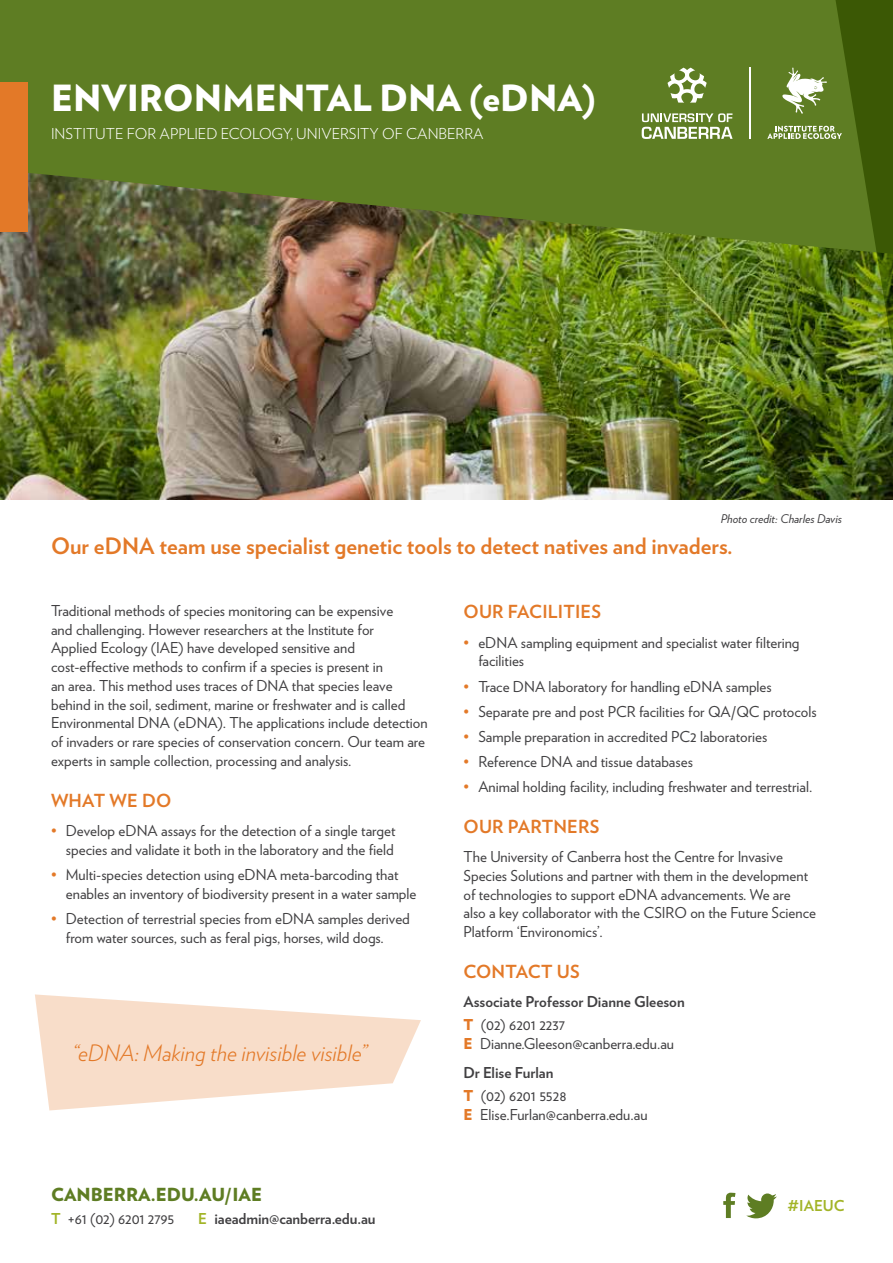
<style>
.page{position:relative;width:893px;height:1263px;background:#fff}
.page>*{position:absolute;margin:0;border:0;box-sizing:border-box;transform-origin:0 0}
.t1{font:900 36px "Verlag";color:#fff}
.t2{font:700 22.5px "Verlag";color:#e37928}
.t3{font:italic 300 22.5px "Verlag";color:#e37928}
.t4{font:700 18px "Verlag";letter-spacing:.01em;color:#e37928}
.t5{font:900 18px "Verlag";color:#5e7d23}
.t6{font:15px/18.8px "Verlag";color:#414042}
.t7{font:700 15px/23px "Verlag";color:#414042}
.t8{font:300 15px "Verlag";color:#fff}
.t9{font:700 15px "Verlag";color:#a2b427}
.t10{font:italic 12px "Verlag";color:#414042}
.s1{color:#e37928}
.s2{font-weight:700;color:#a2b427}
.s3{color:#a2b427}
.s4{font-weight:900;color:#e37928}
.s5{font-weight:400}
.s6{font-weight:700}
</style>
<div class="page">
<img style="left:0;top:254px;width:893px;height:245px">
<svg style="left:0;top:0;width:767px;height:254px;background:#5f7827"></svg>
<svg style="left:723px;top:1193px;width:12px;height:25px"></svg>
<svg style="left:746px;top:1193px;width:31px;height:25px"></svg>
<div style="left:0;top:82px;width:27px;height:149px;background:#e37928"></div>
<svg style="left:642px;top:113px;width:91px;height:26px"></svg>
<svg style="left:667px;top:68px;width:40px;height:35px"></svg>
<hr style="left:749px;top:68px;width:1px;height:71px;background:#fff">
<svg style="left:767px;top:0;width:126px;height:432px;background:#56721e"></svg>
<svg style="left:35px;top:994px;width:386px;height:116px"></svg>
<h1 class="t1" style="left:51px;top:68px;width:547px">ENVIRONMENTAL DNA (eDNA)</h1>
<p class="t8" style="left:51px;top:123px;width:434px">INSTITUTE FOR APPLIED ECOLOGY, UNIVERSITY OF CANBERRA</p>
<p class="t10" style="left:721px;top:509px;width:123px">Photo credit: Charles Davis</p>
<h2 class="t2" style="left:51px;top:528px;width:683px">Our eDNA team use specialist genetic tools to detect natives and invaders.</h2>
<p class="t6" style="left:51px;top:600px;width:378px">Traditional methods of species monitoring can be expensive<br>and challenging. However researchers at the Institute for<br>Applied Ecology (IAE) have developed sensitive and cost-effective methods to confirm if a species is present in<br>an area. This method uses traces of DNA that species leave behind in the soil, sediment, marine or freshwater and is called Environmental DNA (eDNA). The applications include detection of invaders or rare species of conservation concern. Our team are experts in sample collection, processing and analysis.</p>
<p class="t4" style="left:51px;top:786px;width:122px">WHAT WE DO</p>
<p class="t6" style="left:51px;top:820px;width:346px;text-align:right"><span class="s1">•</span> Develop eDNA assays for the detection of a single target species and validate it both in the laboratory and the field</p>
<p class="t6" style="left:66px;top:864px;width:352px;text-indent:-15px"><span class="s1">•</span> Multi-species detection using eDNA meta-barcoding that enables an inventory of biodiversity present in a water sample</p>
<p class="t6" style="left:66px;top:908px;width:346px;text-indent:-15px"><span class="s1">•</span> Detection of terrestrial species from eDNA samples derived from water sources, such as feral pigs, horses, wild dogs.</p>
<h2 class="t3" style="left:73px;top:1036px;width:296px">“eDNA: Making the invisible visible”</h2>
<p class="t5" style="left:51px;top:1179px;width:213px">CANBERRA.EDU.AU/IAE</p>
<p class="t6" style="left:51px;top:1208px;width:125px"><span class="s2">T</span> +61 (02) 6201 2795</p>
<p class="t7" style="left:198px;top:1206px;width:179px"><span class="s3">E</span> iaeadmin@canberra.edu.au</p>
<p class="t4" style="left:463px;top:598px;width:139px">OUR FACILITIES</p>
<p class="t6" style="left:478px;top:632px;width:323px;text-indent:-15px"><span class="s1">•</span> eDNA sampling equipment and specialist water filtering facilities</p>
<p class="t6" style="left:463px;top:676px;width:310px"><span class="s1">•</span> Trace DNA laboratory for handling eDNA samples</p>
<p class="t6" style="left:463px;top:701px;width:355px"><span class="s1">•</span> Separate pre and post PCR facilities for QA/QC protocols</p>
<p class="t6" style="left:463px;top:726px;width:305px"><span class="s1">•</span> Sample preparation in accredited PC2 laboratories</p>
<p class="t6" style="left:463px;top:751px;width:231px"><span class="s1">•</span> Reference DNA and tissue databases</p>
<p class="t6" style="left:463px;top:776px;width:350px"><span class="s1">•</span> Animal holding facility, including freshwater and terrestrial.</p>
<p class="t4" style="left:463px;top:812px;width:137px">OUR PARTNERS</p>
<p class="t6" style="left:463px;top:847px;width:354px">The University of Canberra host the Centre for Invasive Species Solutions and partner with them in the development of technologies to support eDNA advancements. We are also a key collaborator with the CSIRO on the Future Science Platform ‘Environomics’.</p>
<p class="t4" style="left:463px;top:957px;width:118px">CONTACT US</p>
<p class="t7" style="left:463px;top:990px;width:223px">Associate Professor Dianne Gleeson<br><span class="s4">T</span> <span class="s5">(02) 6201 2237</span></p>
<p class="t6" style="left:463px;top:1028px;width:212px;line-height:29.4px"><span class="s4">E</span> Dianne.Gleeson@canberra.edu.au<br><span class="s6">Dr Elise Furlan</span></p>
<p class="t6" style="left:463px;top:1086px;width:186px"><span class="s4">T</span> (02) 6201 5528<br><span class="s4">E</span> Elise.Furlan@canberra.edu.au</p>
<p class="t9" style="left:787px;top:1194px;width:59px">#IAEUC</p>
</div>
